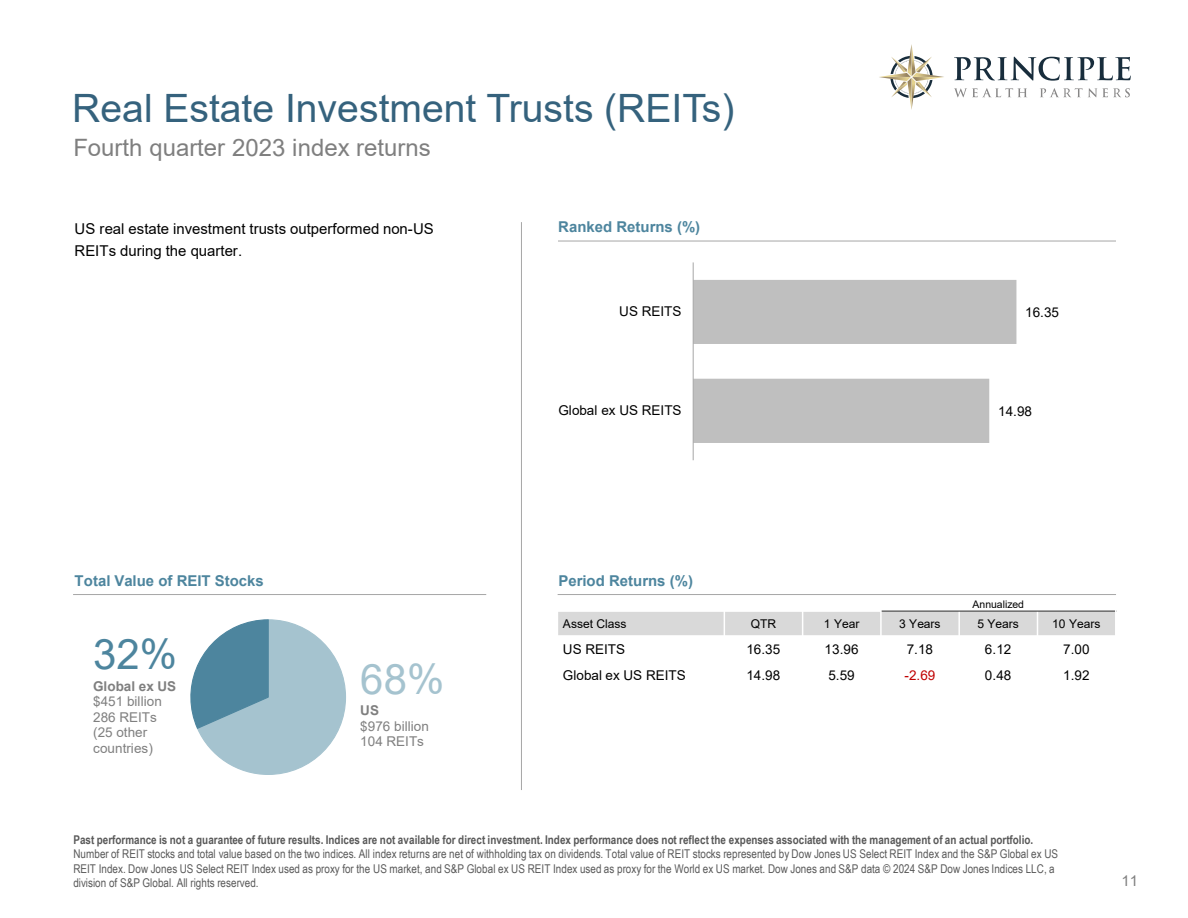
<style>
.page{position:relative;width:1188px;height:918px;background:#fff}
.page>*{position:absolute;margin:0;border:0;box-sizing:border-box;transform-origin:0 0}
.t1{font:42px "Arial";color:#a5c3cf}
.t2{font:42px "Arial";color:#4d859e}
.t3{font:39px "Arial";color:#35627d}
.t4{font:24px "Arial";color:#7f7f7f}
.t5{font:15px/22.5px "Arial";color:#000}
.t6{font:700 15px "Arial";color:#4d859e}
.t7{font:15px "Arial";color:#7f7f7f}
.t8{font:13.5px "Arial";letter-spacing:.005em;color:#000}
.t9{font:13.5px/15.6px "Arial";letter-spacing:.005em;color:#7f7f7f}
.t10{font:13.5px "Arial";color:#c00000}
.t11{font:12px/14.4px "Arial Narrow";letter-spacing:.005em;color:#595959}
.t12{font:12px "Arial";letter-spacing:-.005em;color:#000}
.t13{font:10.5px "Arial";letter-spacing:-.005em;color:#000}
.s1{font-weight:700}
</style>
<div class="page">
<hr style="left:521px;top:222px;width:1px;height:568px;background:#a6a6a6">
<svg style="left:694px;top:280px;width:322px;height:163px;fill:#bfbfbf"></svg>
<hr style="left:693px;top:262px;width:1px;height:198px;background:#a6a6a6">
<svg style="left:190px;top:619px;width:156px;height:156px"></svg>
<hr style="left:558px;top:241px;width:558px;height:1px;background:#a6a6a6">
<hr style="left:558px;top:594px;width:558px;height:1px;background:#a6a6a6">
<div style="left:557px;top:611px;width:167px;height:25px;background:#d9d9d9"></div>
<div style="left:724px;top:611px;width:79px;height:25px;background:#d9d9d9"></div>
<div style="left:803px;top:611px;width:78px;height:25px;background:#d9d9d9"></div>
<div style="left:881px;top:611px;width:78px;height:25px;background:#d9d9d9"></div>
<div style="left:959px;top:611px;width:78px;height:25px;background:#d9d9d9"></div>
<div style="left:1037px;top:611px;width:79px;height:25px;background:#d9d9d9"></div>
<hr style="left:724px;top:597px;width:1px;height:91px;background:#fff">
<hr style="left:802px;top:597px;width:1px;height:91px;background:#fff">
<hr style="left:880px;top:597px;width:2px;height:91px;background:#fff">
<hr style="left:958px;top:611px;width:2px;height:77px;background:#fff">
<hr style="left:1037px;top:611px;width:1px;height:77px;background:#fff">
<hr style="left:557px;top:610px;width:325px;height:2px;background:#fff">
<hr style="left:882px;top:611px;width:235px;height:1px;background:#404040">
<hr style="left:557px;top:635px;width:560px;height:2px;background:#fff">
<hr style="left:557px;top:597px;width:1px;height:91px;background:#fff">
<hr style="left:1115px;top:597px;width:2px;height:91px;background:#fff">
<hr style="left:73px;top:594px;width:413px;height:1px;background:#a6a6a6">
<svg style="left:879px;top:44px;width:65px;height:66px"></svg>
<svg style="left:954px;top:88px;width:73px;height:9px"></svg>
<svg style="left:1040px;top:88px;width:90px;height:9px"></svg>
<svg style="left:954px;top:57px;width:177px;height:24px"></svg>
<p class="t3" style="left:72px;top:82px;width:664px">Real Estate Investment Trusts (REITs)</p>
<p class="t4" style="left:73px;top:131px;width:359px">Fourth quarter 2023 index returns</p>
<p class="t5" style="left:75px;top:217px;width:361px">US real estate investment trusts outperformed non-US<br>REITs during the quarter.</p>
<p class="t6" style="left:558px;top:217px;width:143px">Ranked Returns (%)</p>
<p class="t8" style="left:619px;top:302px;width:64px">US REITS</p>
<p class="t8" style="left:559px;top:401px;width:125px">Global ex US REITS</p>
<p class="t8" style="left:1025px;top:303px;width:35px">16.35</p>
<p class="t8" style="left:998px;top:402px;width:35px">14.98</p>
<p class="t6" style="left:74px;top:570px;width:191px">Total Value of REIT Stocks</p>
<p class="t2" style="left:93px;top:626px;width:86px">32%</p>
<p class="t9" style="left:93px;top:678px;width:85px"><span class="s1">Global ex US </span>$451 billion<br>286 REITs (25 other countries)</p>
<p class="t1" style="left:360px;top:650px;width:86px">68%</p>
<p class="t9" style="left:360px;top:703px;width:70px"><span class="s1">US<br></span>$976 billion<br>104 REITs</p>
<p class="t6" style="left:559px;top:570px;width:136px">Period Returns (%)</p>
<p class="t13" style="left:973px;top:597px;width:53px">Annualized</p>
<p class="t12" style="left:563px;top:616px;width:65px">Asset Class</p>
<p class="t12" style="left:751px;top:615px;width:27px">QTR</p>
<p class="t12" style="left:824px;top:615px;width:37px">1 Year</p>
<p class="t12" style="left:899px;top:615px;width:43px">3 Years</p>
<p class="t12" style="left:977px;top:615px;width:43px">5 Years</p>
<p class="t12" style="left:1052px;top:615px;width:50px">10 Years</p>
<p class="t8" style="left:563px;top:640px;width:64px">US REITS</p>
<p class="t8" style="left:746px;top:640px;width:35px">16.35</p>
<p class="t8" style="left:825px;top:640px;width:35px">13.96</p>
<p class="t8" style="left:907px;top:640px;width:28px">7.18</p>
<p class="t8" style="left:985px;top:640px;width:28px">6.12</p>
<p class="t8" style="left:1063px;top:640px;width:28px">7.00</p>
<p class="t8" style="left:563px;top:666px;width:124px">Global ex US REITS</p>
<p class="t8" style="left:746px;top:666px;width:35px">14.98</p>
<p class="t8" style="left:828px;top:666px;width:28px">5.59</p>
<p class="t10" style="left:905px;top:666px;width:32px">-2.69</p>
<p class="t8" style="left:985px;top:666px;width:28px">0.48</p>
<p class="t8" style="left:1063px;top:666px;width:28px">1.92</p>
<p class="t11" style="left:73px;top:832px;width:986px"><span class="s1">Past performance is not a guarantee of future results. Indices are not available for direct investment. Index performance does not reflect the expenses associated with the management of an actual portfolio.<br></span>Number of REIT stocks and total value based on the two indices. All index returns are net of withholding tax on dividends. Total value of REIT stocks represented by Dow Jones US Select REIT Index and the S&amp;P Global ex US REIT Index. Dow Jones US Select REIT Index used as proxy for the US market, and S&amp;P Global ex US REIT Index used as proxy for the World ex US market. Dow Jones and S&amp;P data © 2024 S&amp;P Dow Jones Indices LLC, a division of S&amp;P Global. All rights reserved.</p>
<p class="t7" style="left:1122px;top:871px;width:18px">11</p>
</div>
